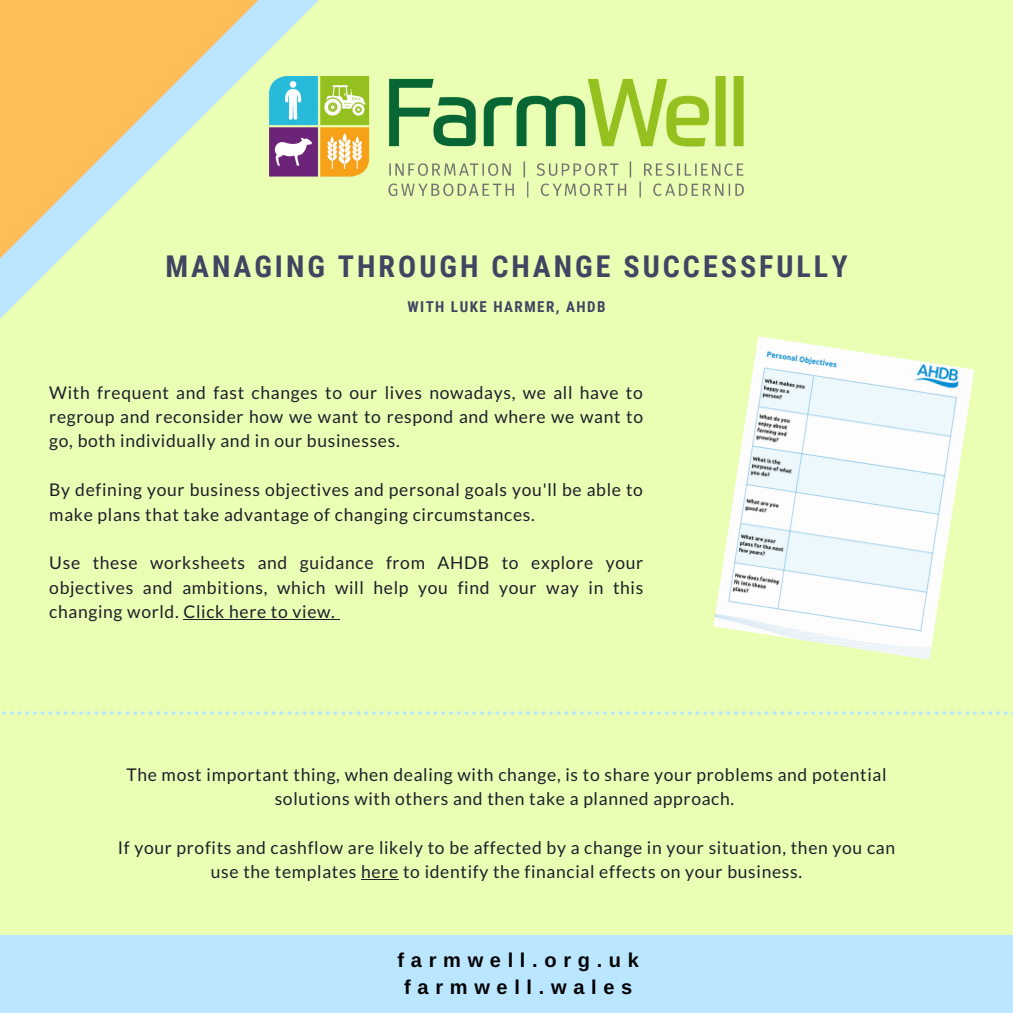
<style>
.page{position:relative;width:1013px;height:1013px;background:#fff}
.page>*{position:absolute;margin:0;border:0;box-sizing:border-box;transform-origin:0 0}
.t1{font:700 30px "Roboto Condensed";letter-spacing:.1em;color:#414562}
.t2{font:700 20px/27.2px "Arimo";letter-spacing:.335em;color:#000;text-align:center}
.t3{font:17.5px/24.4px "Lato";letter-spacing:.04em;color:#1d1e29;text-align:justify}
.t4{font:700 15px "Roboto Condensed";letter-spacing:.1em;color:#414562}
</style>
<div class="page">
<div style="left:0;top:0;width:1012px;height:1012px;background:#eaffb4"></div>
<div style="left:0;top:935px;width:1012px;height:77px;background:#bae6ff"></div>
<img style="left:338px;top:76px;width:405px;height:121px">
<svg style="left:0;top:0;width:338px;height:319px"></svg>
<svg style="left:0;top:0;width:307px;height:297px"></svg>
<svg style="left:2px;top:711px;width:1010px;height:4px"></svg>
<img style="left:713px;top:336px;width:261px;height:323px">
<hr style="left:183px;top:619px;width:152px;height:1px;background:#1d1e29">
<hr style="left:361px;top:879px;width:38px;height:1px;background:#1d1e29">
<h1 class="t1" style="left:165px;top:249px;width:683px">MANAGING THROUGH CHANGE SUCCESSFULLY</h1>
<p class="t4" style="left:407px;top:298px;width:200px">WITH LUKE HARMER, AHDB</p>
<p class="t3" style="left:49px;top:379px;width:595px">With frequent and fast changes to our lives nowadays, we all have to regroup and reconsider how we want to respond and where we want to go, both individually and in our businesses.</p>
<p class="t3" style="left:49px;top:477px;width:595px">By defining your business objectives and personal goals you'll be able to make plans that take advantage of changing circumstances.</p>
<p class="t3" style="left:49px;top:550px;width:595px">Use these worksheets and guidance from AHDB to explore your objectives and ambitions, which will help you find your way in this changing world. Click here to view.</p>
<p class="t3" style="left:126px;top:762px;width:761px;text-align:center">The most important thing, when dealing with change, is to share your problems and potential solutions with others and then take a planned approach.</p>
<p class="t3" style="left:118px;top:835px;width:779px;text-align:center">If your profits and cashflow are likely to be affected by a change in your situation, then you can use the templates here to identify the financial effects on your business.</p>
<p class="t2" style="left:397px;top:946px;width:243px">farmwell.org.uk farmwell.wales</p>
</div>
